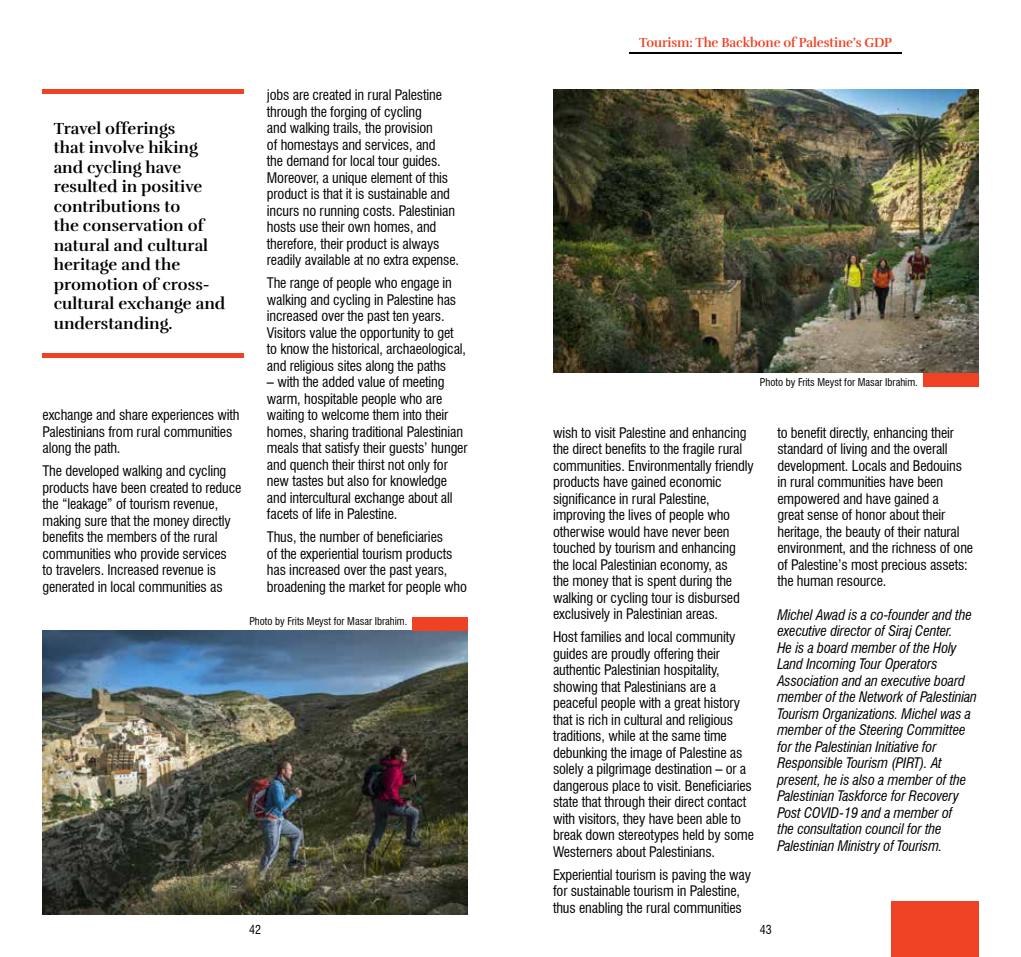
<style>
.page{position:relative;width:1021px;height:957px;background:#fff}
.page>*{position:absolute;margin:0;border:0;box-sizing:border-box;transform-origin:0 0}
.t1{font:700 16.5px/19.5px "Rufina";color:#000}
.t2{font:condensed 14.25px/16.5px "Swiss 721 BT";letter-spacing:-.01em;color:#000}
.t3{font:italic condensed 14.25px/16.5px "Swiss 721 BT";letter-spacing:-.01em;color:#000}
.t4{font:700 13.5px "Rufina";letter-spacing:-.01em;color:#ef4123;scale:.96 1}
.t5{font:condensed 12px "Swiss 721 BT";color:#000}
.t6{font:condensed 10.5px "Swiss 721 BT";color:#000}
</style>
<div class="page">
<div style="left:43px;top:89px;width:200px;height:5px;background:#ef4123"></div>
<hr style="left:43px;top:353px;width:200px;height:4px;background:#ef4123">
<img style="left:553px;top:89px;width:425px;height:284px">
<img style="left:43px;top:631px;width:425px;height:283px">
<div style="left:890px;top:901px;width:88px;height:56px;background:#ef4123"></div>
<div style="left:923px;top:373px;width:55px;height:13px;background:#ef4123"></div>
<div style="left:412px;top:617px;width:56px;height:14px;background:#ef4123"></div>
<hr style="left:629px;top:52px;width:272px;height:1px;background:#000">
<p class="t4" style="left:639px;top:34px;width:265px">Tourism: The Backbone of Palestine’s GDP</p>
<p class="t1" style="left:54px;top:118px;width:173px">Travel offerings<br>that involve hiking and cycling have resulted in positive contributions to<br>the conservation of natural and cultural heritage and the promotion of cross&shy;cultural exchange and understanding.</p>
<p class="t2" style="left:43px;top:407px;width:199px">exchange and share experiences with<br>Palestinians from rural communities along the path.</p>
<p class="t2" style="left:43px;top:462px;width:200px">The developed walking and cycling products have been created to reduce the “leakage” of tourism revenue, making sure that the money directly benefits the members of the rural communities who provide services<br>to travelers. Increased revenue is generated in local communities as</p>
<p class="t2" style="left:267px;top:87px;width:194px">jobs are created in rural Palestine through the forging of cycling<br>and walking trails, the provision<br>of homestays and services, and<br>the demand for local tour guides.<br>Moreover, a unique element of this product is that it is sustainable and incurs no running costs. Palestinian hosts use their own homes, and therefore, their product is always readily available at no extra expense.</p>
<p class="t2" style="left:267px;top:275px;width:201px">The range of people who engage in walking and cycling in Palestine has increased over the past ten years.<br>Visitors value the opportunity to get to know the historical, archaeological, and religious sites along the paths</p>
<p class="t2" style="left:267px;top:374px;width:202px">– with the added value of meeting warm, hospitable people who are waiting to welcome them into their homes, sharing traditional Palestinian meals that satisfy their guests’ hunger and quench their thirst not only for new tastes but also for knowledge and intercultural exchange about all facets of life in Palestine.</p>
<p class="t2" style="left:267px;top:528px;width:202px">Thus, the number of beneficiaries<br>of the experiential tourism products has increased over the past years, broadening the market for people who</p>
<p class="t6" style="left:249px;top:615px;width:159px">Photo by Frits Meyst for Masar Ibrahim.</p>
<p class="t6" style="left:759px;top:376px;width:159px">Photo by Frits Meyst for Masar Ibrahim.</p>
<p class="t2" style="left:553px;top:424px;width:202px">wish to visit Palestine and enhancing the direct benefits to the fragile rural communities. Environmentally friendly products have gained economic significance in rural Palestine, improving the lives of people who otherwise would have never been touched by tourism and enhancing the local Palestinian economy, as<br>the money that is spent during the walking or cycling tour is disbursed exclusively in Palestinian areas.</p>
<p class="t2" style="left:553px;top:628px;width:202px">Host families and local community guides are proudly offering their authentic Palestinian hospitality, showing that Palestinians are a peaceful people with a great history that is rich in cultural and religious traditions, while at the same time debunking the image of Palestine as solely a pilgrimage destination – or a dangerous place to visit. Beneficiaries state that through their direct contact with visitors, they have been able to break down stereotypes held by some Westerners about Palestinians.</p>
<p class="t2" style="left:553px;top:866px;width:200px">Experiential tourism is paving the way for sustainable tourism in Palestine, thus enabling the rural communities</p>
<p class="t2" style="left:777px;top:424px;width:197px">to benefit directly, enhancing their standard of living and the overall development. Locals and Bedouins in rural communities have been empowered and have gained a<br>great sense of honor about their heritage, the beauty of their natural environment, and the richness of one of Palestine’s most precious assets: the human resource.</p>
<p class="t3" style="left:777px;top:606px;width:201px">Michel Awad is a co-founder and the executive director of Siraj Center.<br>He is a board member of the Holy Land Incoming Tour Operators Association and an executive board member of the Network of Palestinian Tourism Organizations. Michel was a member of the Steering Committee for the Palestinian Initiative for Responsible Tourism (PIRT). At present, he is also a member of the Palestinian Taskforce for Recovery Post COVID-19 and a member of<br>the consultation council for the Palestinian Ministry of Tourism.</p>
<p class="t5" style="left:249px;top:922px;width:13px">42</p>
<p class="t5" style="left:759px;top:922px;width:13px">43</p>
</div>
